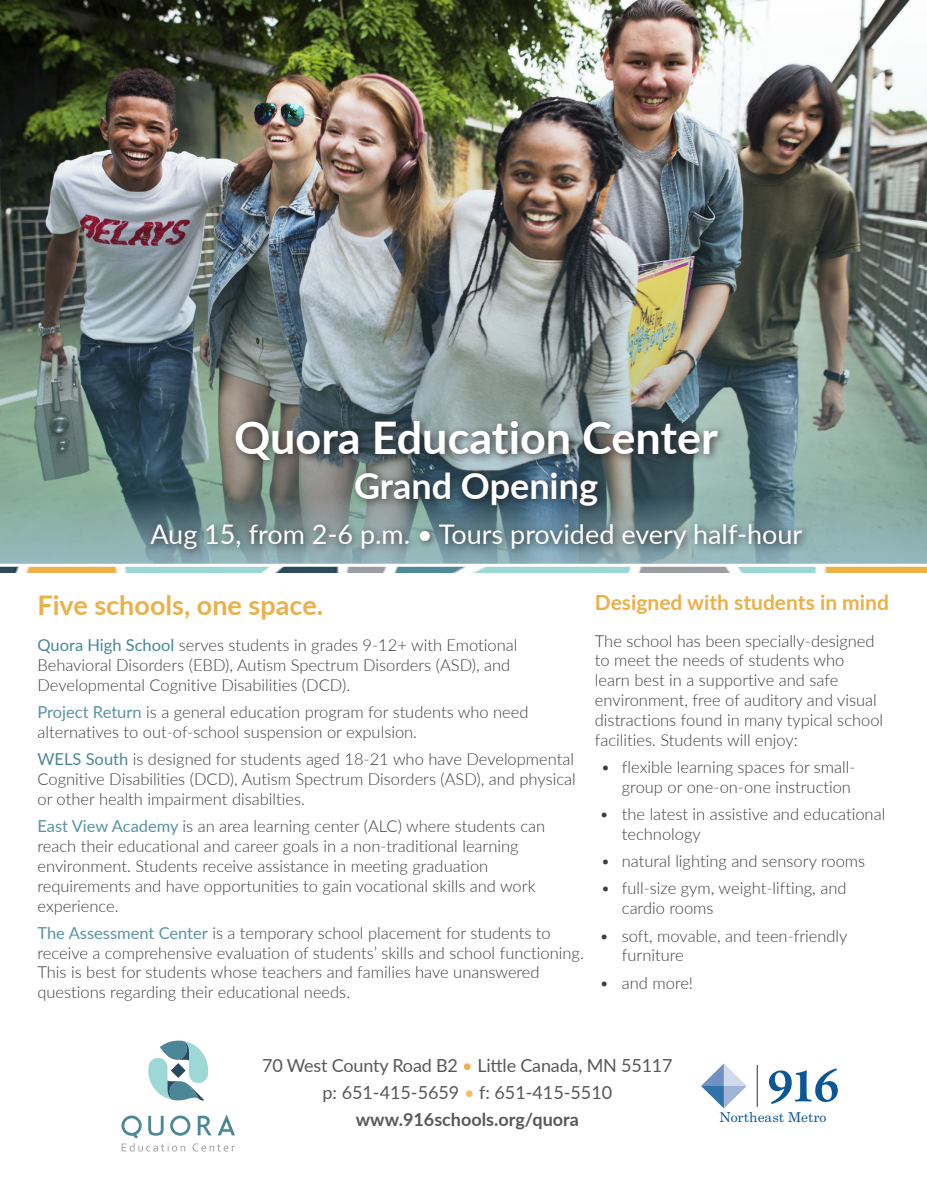
<style>
.page{position:relative;width:927px;height:1197px;background:#fff}
.page>*{position:absolute;margin:0;border:0;box-sizing:border-box;transform-origin:0 0}
.t1{font:700 45px "Lato";color:#fff}
.t2{font:700 36px "Lato";color:#fff}
.t3{font:27px "Lato";color:#fff}
.t4{font:700 27px "Lato";color:#ebb048}
.t5{font:700 21px "Lato";color:#ebb048}
.t6{font:18px "Lato";letter-spacing:-.01em;color:#57585a}
.t7{font:700 18px "Lato";color:#57585a}
.t8{font:300 16.5px/19.8px "Lato";color:#3e3e3f}
.t9{font:13.65px "Century Schoolbook";color:#095695}
.s1{font-weight:400;color:#438799}
.s2{font-weight:400;color:#5893a3}
.s3{font-weight:400;color:#4a8898}
.s4{color:#f1af4a}
.s5{color:#f7be6e}
</style>
<div class="page">
<svg style="left:701px;top:1064px;width:46px;height:44px"></svg>
<img style="left:757px;top:1065px;width:1px;height:41px">
<svg style="left:769px;top:1068px;width:69px;height:36px"></svg>
<svg style="left:148px;top:1041px;width:60px;height:60px"></svg>
<svg style="left:121px;top:1114px;width:114px;height:38px"></svg>
<img style="left:0;top:0;width:927px;height:564px">
<div style="left:146px;top:415px;width:666px;height:143px;background:#231f20;opacity:.75"></div>
<svg style="left:0;top:566px;width:927px;height:7px;background:#b2c2b1"></svg>
<p class="t1" style="left:234px;top:404px;width:485px">Quora Education Center</p>
<p class="t2" style="left:354px;top:459px;width:246px">Grand Opening</p>
<p class="t3" style="left:150px;top:514px;width:653px">Aug 15, from 2-6 p.m. • Tours provided every half-hour</p>
<p class="t4" style="left:38px;top:585px;width:287px">Five schools, one space.</p>
<p class="t8" style="left:38px;top:635px;width:481px"><span class="s1">Quora High School</span> serves students in grades 9-12+ with Emotional<br>Behavioral Disorders (EBD), Autism Spectrum Disorders (ASD), and<br>Developmental Cognitive Disabilities (DCD).</p>
<p class="t8" style="left:38px;top:702px;width:493px"><span class="s2">Project Return</span> is a general education program for students who need alternatives to out-of-school suspension or expulsion.</p>
<p class="t8" style="left:38px;top:749px;width:540px;text-align:justify"><span class="s3">WELS South</span> is designed for students aged 18-21 who have Developmental Cognitive Disabilities (DCD), Autism Spectrum Disorders (ASD), and physical or other health impairment disabilties.</p>
<p class="t8" style="left:38px;top:816px;width:509px"><span class="s2">East View Academy</span> is an area learning center (ALC) where students can reach their educational and career goals in a non-traditional learning environment. Students receive assistance in meeting graduation requirements and have opportunities to gain vocational skills and work experience.</p>
<p class="t8" style="left:38px;top:922px;width:548px"><span class="s2">The Assessment Center</span> is a temporary school placement for students to receive a comprehensive evaluation of students’ skills and school functioning.<br>This is best for students whose teachers and families have unanswered questions regarding their educational needs.</p>
<p class="t5" style="left:595px;top:587px;width:296px">Designed with students in mind</p>
<p class="t8" style="left:595px;top:630px;width:290px">The school has been specially-designed to meet the needs of students who learn best in a supportive and safe environment, free of auditory and visual distractions found in many typical school facilities. Students will enjoy:</p>
<p class="t8" style="left:601px;top:757px;width:256px;text-align:right">• flexible learning spaces for small&shy;group or one-on-one instruction</p>
<p class="t8" style="left:622px;top:804px;width:265px;text-indent:-22px">• the latest in assistive and educational technology</p>
<p class="t8" style="left:601px;top:851px;width:266px">• natural lighting and sensory rooms</p>
<p class="t8" style="left:622px;top:878px;width:226px;text-indent:-21px">• full-size gym, weight-lifting, and cardio rooms</p>
<p class="t8" style="left:622px;top:925px;width:227px;text-indent:-22px">• soft, movable, and teen-friendly furniture</p>
<p class="t8" style="left:599px;top:972px;width:95px">• and more!</p>
<p class="t6" style="left:262px;top:1053px;width:412px">70 West County Road B2 <span class="s4">•</span> Little Canada, MN 55117</p>
<p class="t6" style="left:322px;top:1080px;width:291px">p: 651-415-5659 <span class="s5">•</span> f: 651-415-5510</p>
<p class="t7" style="left:356px;top:1106px;width:225px">www.916schools.org/quora</p>
<p class="t9" style="left:719px;top:1106px;width:109px">Northeast Metro</p>
</div>
